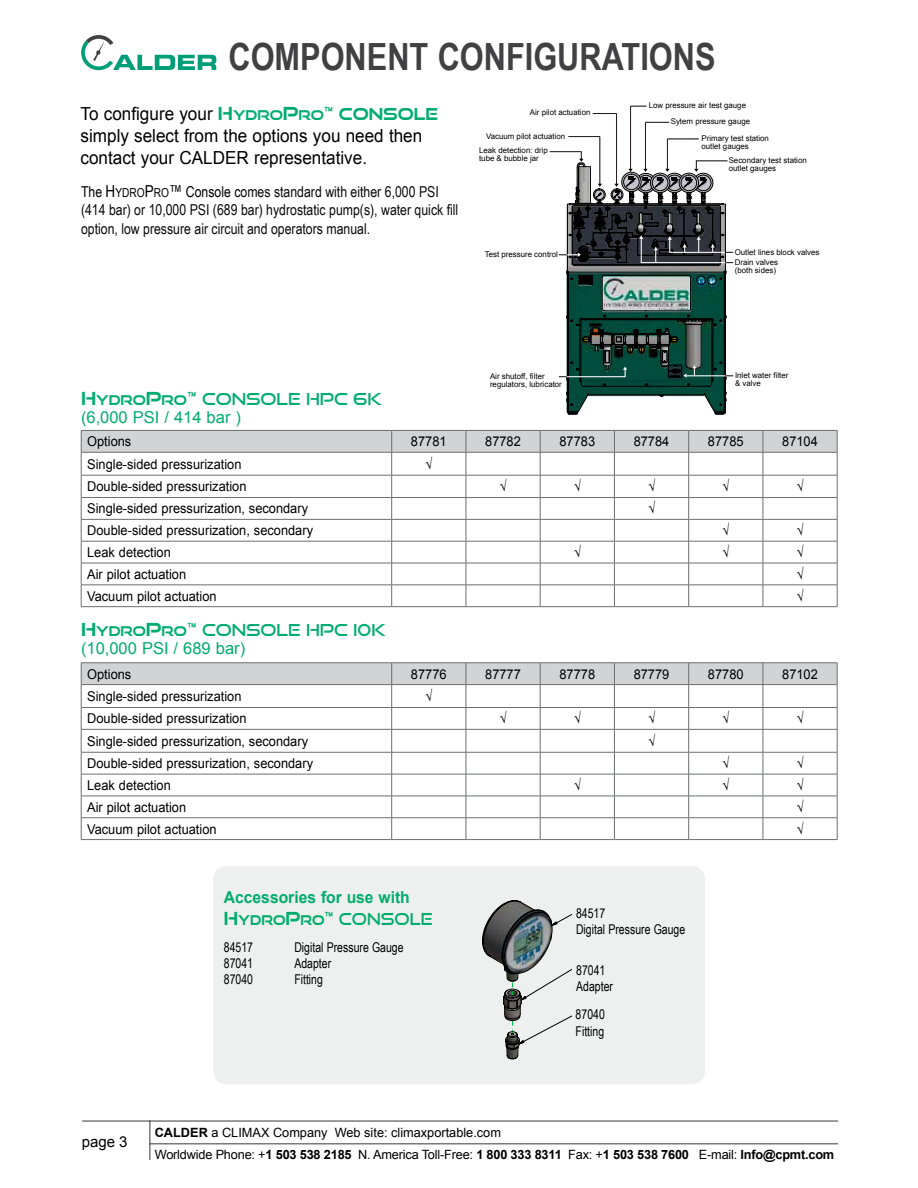
<style>
.page{position:relative;width:918px;height:1188px;background:#fff}
.page>*{position:absolute;margin:0;border:0;box-sizing:border-box;transform-origin:0 0}
.t1{font:700 37.5px "Arial Narrow";color:#414042}
.t2{font:18px/21.6px "Arial";color:#000;scale:.95 1}
.t3{font:16.5px "Good Times Rg";color:#00ac6f}
.t4{font:16.5px "Arial";color:#00ac6f}
.t5{font:700 16.5px "Arial";color:#00ac6f;scale:.95 1}
.t6{font:16.5px "Good Times Rg";color:#00ac6f;scale:.95 1}
.t7{font:15px/18px "Arial Narrow";color:#0a0a0b}
.t8{font:15px "Arial";color:#000}
.t9{font:13.5px "Arial";color:#000;scale:.95 1}
.t10{font:13.5px/16.2px "Arial Narrow";color:#000;scale:.95 1}
.t11{font:12.75px/22px "Arial";letter-spacing:-.01em;color:#000}
.t12{font:7.95px/7.9px "Arial";color:#000}
.t13{font:7.05px "Arial";letter-spacing:-.005em;color:#000}
.s1{font-family:"Good Times Rg";font-weight:700;color:#00ac6f}
.s2{font-family:"Good Times Rg";font-weight:700;font-size:13.5px;color:#00ac6f}
.s3{font-family:"Good Times Rg";font-weight:700;font-size:16.5px;color:#00ac6f}
.s4{color:#000}
.s5{font-size:16.5px;color:#000}
.s6{font-size:12.3px;color:#000}
.s7{font-weight:700;font-size:18px}
.s8{font-weight:700;font-size:13.5px}
.s9{font-weight:700}
</style>
<div class="page">
<hr style="left:82px;top:1120px;width:756px;height:2px;background:#7e7879">
<hr style="left:149px;top:1121px;width:2px;height:39px;background:#7e7879">
<hr style="left:150px;top:1143px;width:688px;height:2px;background:#7e7879">
<svg style="left:81px;top:35px;width:135px;height:35px"></svg>
<div style="left:213px;top:866px;width:492px;height:218px;background:#eeefef;border-radius:14px"></div>
<svg style="left:81px;top:430px;width:757px;height:176px"></svg>
<hr style="left:81px;top:606px;width:311px;height:1px;background:#6d6e71">
<hr style="left:392px;top:606px;width:74px;height:1px;background:#6d6e71">
<hr style="left:466px;top:606px;width:74px;height:1px;background:#6d6e71">
<hr style="left:540px;top:606px;width:74px;height:1px;background:#6d6e71">
<hr style="left:614px;top:606px;width:75px;height:1px;background:#6d6e71">
<hr style="left:689px;top:606px;width:74px;height:1px;background:#6d6e71">
<hr style="left:763px;top:606px;width:74px;height:1px;background:#6d6e71">
<svg style="left:81px;top:663px;width:757px;height:176px"></svg>
<hr style="left:81px;top:839px;width:311px;height:1px;background:#6d6e71">
<hr style="left:392px;top:839px;width:74px;height:1px;background:#6d6e71">
<hr style="left:466px;top:839px;width:74px;height:1px;background:#6d6e71">
<hr style="left:540px;top:839px;width:74px;height:1px;background:#6d6e71">
<hr style="left:614px;top:839px;width:75px;height:1px;background:#6d6e71">
<hr style="left:689px;top:839px;width:74px;height:1px;background:#6d6e71">
<hr style="left:763px;top:839px;width:74px;height:1px;background:#6d6e71">
<svg style="left:482px;top:900px;width:90px;height:160px"></svg>
<hr style="left:667px;top:139px;width:1px;height:32px;background:#1f191a">
<hr style="left:645px;top:122px;width:1px;height:48px;background:#1f191a">
<hr style="left:630px;top:106px;width:1px;height:63px;background:#1f191a">
<hr style="left:616px;top:114px;width:1px;height:71px;background:#1f191a">
<hr style="left:599px;top:137px;width:1px;height:47px;background:#1f191a">
<svg style="left:593px;top:113px;width:24px;height:1px"></svg>
<svg style="left:645px;top:122px;width:24px;height:1px"></svg>
<hr style="left:667px;top:139px;width:32px;height:1px;background:#1f191a">
<svg style="left:631px;top:106px;width:15px;height:1px"></svg>
<hr style="left:568px;top:136px;width:32px;height:1px;background:#1f191a">
<hr style="left:550px;top:151px;width:31px;height:1px;background:#1f191a">
<svg style="left:559px;top:152px;width:174px;height:262px"></svg>
<h1 class="t1" style="left:228px;top:29px;width:489px">COMPONENT CONFIGURATIONS</h1>
<h2 class="t2" style="left:81px;top:103px;width:378px">To configure your <span class="s1">H</span><span class="s2">YDRO</span><span class="s1">P</span><span class="s2">RO</span><span class="s1">™</span> <span class="s3">CONSOLE </span>simply select from the options you need then contact your CALDER representative.</h2>
<p class="t7" style="left:81px;top:182px;width:379px"><span class="s4">The</span> <span class="s5">H</span><span class="s6">YDRO</span><span class="s5">P</span><span class="s6">RO</span><span class="s5">™</span> <span class="s4">Console c</span>omes standard with either 6,000 PSI (414 bar) or 10,000 PSI (689 bar) hydrostatic pump(s), water quick fill</p>
<p class="t7" style="left:81px;top:220px;width:291px">option, low pressure air circuit and operators manual<span class="s4">.</span></p>
<p class="t12" style="left:530px;top:109px;width:62px">Air pilot actuation</p>
<p class="t12" style="left:486px;top:132px;width:81px">Vacuum pilot actuation</p>
<p class="t12" style="left:479px;top:146px;width:70px">Leak detection: drip tube &amp; bubble jar</p>
<p class="t12" style="left:485px;top:250px;width:75px">Test pressure control</p>
<p class="t3" style="left:81px;top:389px;width:303px"><span class="s7">H</span><span class="s8">YDRO</span><span class="s7">P</span><span class="s8">RO</span><span class="s7">™</span> CONSOLE HPC 6K</p>
<p class="t4" style="left:81px;top:406px;width:162px">(6,000 PSI / 414 bar )</p>
<p class="t12" style="left:490px;top:372px;width:73px">Air shutoff, filter regulators, lubricator</p>
<p class="t12" style="left:649px;top:102px;width:99px">Low pressure air test gauge</p>
<p class="t12" style="left:671px;top:117px;width:81px">Sytem pressure gauge</p>
<p class="t12" style="left:701px;top:134px;width:69px">Primary test station outlet gauges</p>
<p class="t12" style="left:729px;top:157px;width:80px">Secondary test station outlet gauges</p>
<p class="t12" style="left:735px;top:248px;width:86px">Outlet lines block valves</p>
<p class="t12" style="left:735px;top:258px;width:45px">Drain valves (both sides)</p>
<p class="t12" style="left:735px;top:371px;width:55px">Inlet water filter &amp; valve</p>
<p class="t9" style="left:87px;top:433px;width:48px">Options</p>
<p class="t9" style="left:411px;top:433px;width:39px">87781</p>
<p class="t9" style="left:485px;top:433px;width:39px">87782</p>
<p class="t9" style="left:559px;top:433px;width:39px">87783</p>
<p class="t9" style="left:634px;top:433px;width:39px">87784</p>
<p class="t9" style="left:708px;top:433px;width:39px">87785</p>
<p class="t9" style="left:782px;top:433px;width:39px">87104</p>
<p class="t9" style="left:87px;top:455px;width:164px">Single-sided pressurization</p>
<p class="t9" style="left:425px;top:455px;width:9px">√</p>
<p class="t9" style="left:87px;top:478px;width:169px">Double-sided pressurization</p>
<p class="t9" style="left:500px;top:478px;width:9px">√</p>
<p class="t9" style="left:574px;top:478px;width:9px">√</p>
<p class="t9" style="left:648px;top:478px;width:9px">√</p>
<p class="t9" style="left:722px;top:478px;width:9px">√</p>
<p class="t9" style="left:797px;top:478px;width:9px">√</p>
<p class="t9" style="left:87px;top:500px;width:234px">Single-sided pressurization, secondary</p>
<p class="t9" style="left:648px;top:500px;width:9px">√</p>
<p class="t9" style="left:87px;top:522px;width:239px">Double-sided pressurization, secondary</p>
<p class="t9" style="left:722px;top:522px;width:9px">√</p>
<p class="t9" style="left:797px;top:522px;width:9px">√</p>
<p class="t9" style="left:87px;top:543px;width:90px">Leak detection</p>
<p class="t9" style="left:574px;top:543px;width:9px">√</p>
<p class="t9" style="left:722px;top:543px;width:9px">√</p>
<p class="t9" style="left:796px;top:543px;width:9px">√</p>
<p class="t9" style="left:87px;top:565px;width:106px">Air pilot actuation</p>
<p class="t9" style="left:796px;top:565px;width:9px">√</p>
<p class="t9" style="left:87px;top:587px;width:138px">Vacuum pilot actuation</p>
<p class="t9" style="left:796px;top:587px;width:9px">√</p>
<p class="t3" style="left:81px;top:620px;width:306px"><span class="s7">H</span><span class="s8">YDRO</span><span class="s7">P</span><span class="s8">RO</span><span class="s7">™</span> CONSOLE HPC I0K</p>
<p class="t4" style="left:81px;top:637px;width:166px">(10,000 PSI / 689 bar)</p>
<p class="t9" style="left:87px;top:665px;width:48px">Options</p>
<p class="t9" style="left:411px;top:665px;width:39px">87776</p>
<p class="t9" style="left:485px;top:665px;width:39px">87777</p>
<p class="t9" style="left:559px;top:665px;width:39px">87778</p>
<p class="t9" style="left:634px;top:665px;width:39px">87779</p>
<p class="t9" style="left:708px;top:665px;width:39px">87780</p>
<p class="t9" style="left:782px;top:665px;width:39px">87102</p>
<p class="t9" style="left:87px;top:687px;width:164px">Single-sided pressurization</p>
<p class="t9" style="left:425px;top:687px;width:9px">√</p>
<p class="t9" style="left:87px;top:710px;width:169px">Double-sided pressurization</p>
<p class="t9" style="left:500px;top:710px;width:9px">√</p>
<p class="t9" style="left:574px;top:710px;width:9px">√</p>
<p class="t9" style="left:648px;top:710px;width:9px">√</p>
<p class="t9" style="left:722px;top:710px;width:9px">√</p>
<p class="t9" style="left:797px;top:710px;width:9px">√</p>
<p class="t9" style="left:87px;top:732px;width:234px">Single-sided pressurization, secondary</p>
<p class="t9" style="left:648px;top:732px;width:9px">√</p>
<p class="t9" style="left:87px;top:754px;width:239px">Double-sided pressurization, secondary</p>
<p class="t9" style="left:722px;top:754px;width:9px">√</p>
<p class="t9" style="left:797px;top:754px;width:9px">√</p>
<p class="t9" style="left:87px;top:776px;width:90px">Leak detection</p>
<p class="t9" style="left:574px;top:776px;width:9px">√</p>
<p class="t9" style="left:722px;top:776px;width:9px">√</p>
<p class="t9" style="left:796px;top:776px;width:9px">√</p>
<p class="t9" style="left:87px;top:798px;width:106px">Air pilot actuation</p>
<p class="t9" style="left:796px;top:798px;width:9px">√</p>
<p class="t9" style="left:87px;top:820px;width:138px">Vacuum pilot actuation</p>
<p class="t9" style="left:796px;top:820px;width:9px">√</p>
<p class="t5" style="left:224px;top:886px;width:197px">Accessories for use with</p>
<p class="t6" style="left:224px;top:909px;width:221px"><span class="s7">H</span><span class="s8">YDRO</span><span class="s7">P</span><span class="s8">RO</span><span class="s7">™</span> CONSOLE</p>
<p class="t10" style="left:224px;top:938px;width:32px">84517</p>
<p class="t10" style="left:294px;top:938px;width:117px">Digital Pressure Gauge</p>
<p class="t10" style="left:224px;top:954px;width:32px">87041</p>
<p class="t10" style="left:294px;top:954px;width:40px">Adapter</p>
<p class="t10" style="left:224px;top:971px;width:32px">87040</p>
<p class="t10" style="left:294px;top:971px;width:32px">Fitting</p>
<p class="t10" style="left:576px;top:904px;width:117px">84517<br>Digital Pressure Gauge</p>
<p class="t10" style="left:576px;top:961px;width:40px">87041<br>Adapter</p>
<p class="t10" style="left:576px;top:1006px;width:32px">87040<br>Fitting</p>
<p class="t13" style="left:577px;top:1003px;width:21px">87040</p>
<p class="t8" style="left:82px;top:1132px;width:47px">page 3</p>
<p class="t11" style="left:155px;top:1122px;width:681px"><span class="s9">CALDER</span> a CLIMAX Company Web site: climaxportable.com<br>Worldwide Phone: +<span class="s9">1 503 538 2185</span> N. America Toll-Free: <span class="s9">1 800 333 8311</span> Fax: +<span class="s9">1 503 538 7600</span> E-mail: <span class="s9">Info@cpmt.com</span></p>
</div>
